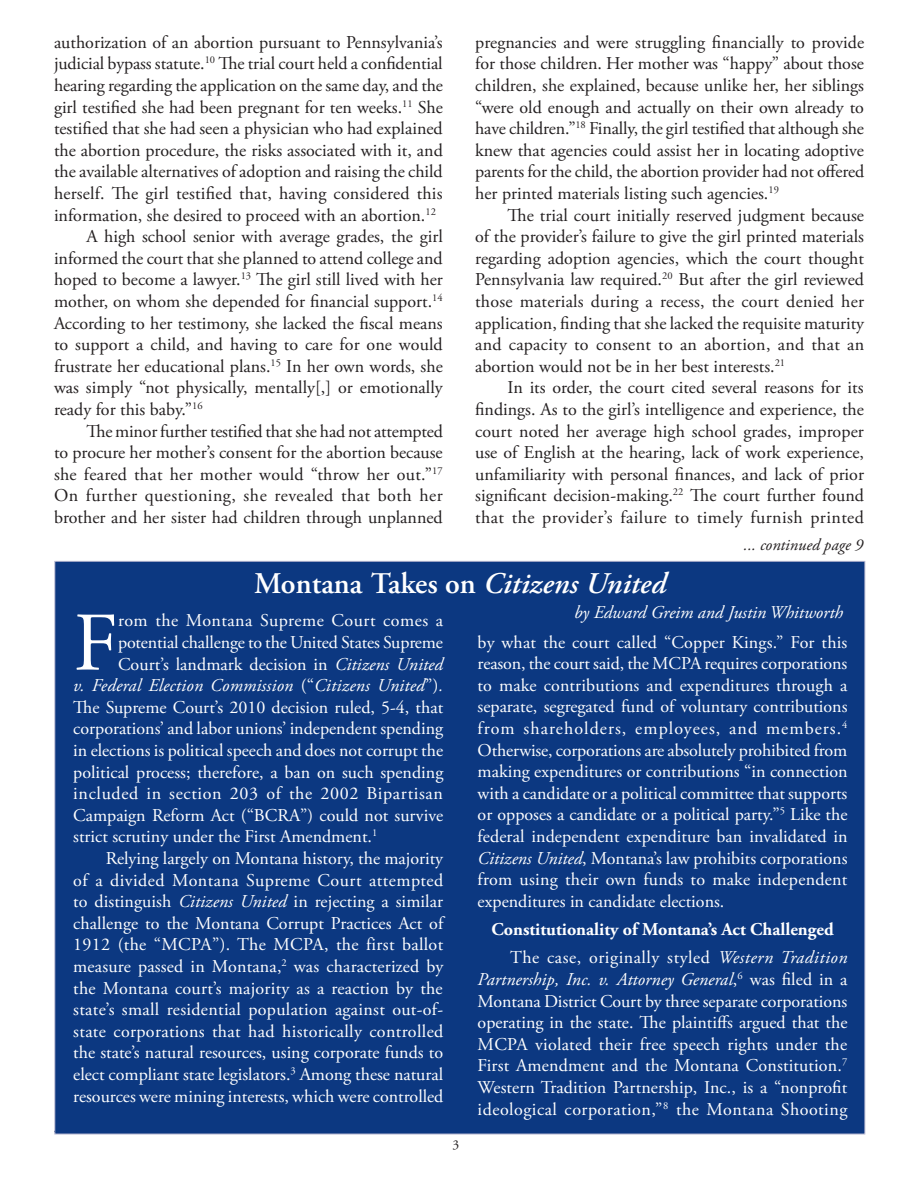
<style>
.page{position:relative;width:918px;height:1188px;background:#fff}
.page>*{position:absolute;margin:0;border:0;box-sizing:border-box;transform-origin:0 0}
.t1{font:83.1px "Adobe Garamond Pro";color:#fff}
.t2{font:600 30px "Adobe Garamond Pro";color:#fff}
.t3{font:18px/21.6px "Adobe Garamond Pro";color:#231f20;text-align:justify}
.t4{font:18px/21.6px "Adobe Garamond Pro";color:#fff;text-align:justify}
.t5{font:italic 18px "Adobe Garamond Pro";letter-spacing:.01em;color:#fff}
.t6{font:700 18px "Adobe Garamond Pro";color:#fff}
.t7{font:18px "Adobe Garamond Pro";letter-spacing:.035em;color:#fff}
.t8{font:italic 16.5px "Adobe Garamond Pro";color:#231f20}
.s1{font-style:italic}
.s2{font-style:normal}
</style>
<div class="page">
<hr style="left:54px;top:1131px;width:386px;height:1px;background:#112f6f">
<div style="left:55px;top:561px;width:810px;height:573px;background:#0c3881"></div>
<p class="t3" style="left:54px;top:32px;width:391px">authorization of an abortion pursuant to Pennsylvania’s judicial bypass statute.<sup>10</sup> The trial court held a confidential hearing regarding the application on the same day, and the girl testified she had been pregnant for ten weeks.<sup>11</sup> She testified that she had seen a physician who had explained the abortion procedure, the risks associated with it, and the available alternatives of adoption and raising the child herself. The girl testified that, having considered this information, she desired to proceed with an abortion.<sup>12</sup></p>
<p class="t3" style="left:54px;top:226px;width:390px;text-indent:32px">A high school senior with average grades, the girl informed the court that she planned to attend college and hoped to become a lawyer.<sup>13</sup> The girl still lived with her mother, on whom she depended for financial support.<sup>14<br></sup>According to her testimony, she lacked the fiscal means to support a child, and having to care for one would frustrate her educational plans.<sup>15</sup> In her own words, she was simply “not physically, mentally[,] or emotionally ready for this baby.”<sup>16</sup></p>
<p class="t3" style="left:54px;top:421px;width:390px;text-indent:32px">The minor further testified that she had not attempted to procure her mother’s consent for the abortion because she feared that her mother would “throw her out.”<sup>17<br></sup>On further questioning, she revealed that both her brother and her sister had children through unplanned</p>
<p class="t3" style="left:475px;top:32px;width:391px">pregnancies and were struggling financially to provide for those children. Her mother was “happy” about those children, she explained, because unlike her, her siblings “were old enough and actually on their own already to have children.”<sup>18</sup> Finally, the girl testified that although she knew that agencies could assist her in locating adoptive parents for the child, the abortion provider had not offered her printed materials listing such agencies.<sup>19</sup></p>
<p class="t3" style="left:475px;top:205px;width:391px;text-indent:32px">The trial court initially reserved judgment because of the provider’s failure to give the girl printed materials regarding adoption agencies, which the court thought Pennsylvania law required.<sup>20</sup> But after the girl reviewed those materials during a recess, the court denied her application, finding that she lacked the requisite maturity and capacity to consent to an abortion, and that an abortion would not be in her best interests.<sup>21</sup></p>
<p class="t3" style="left:475px;top:377px;width:390px;text-indent:32px">In its order, the court cited several reasons for its findings. As to the girl’s intelligence and experience, the court noted her average high school grades, improper use of English at the hearing, lack of work experience, unfamiliarity with personal finances, and lack of prior significant decision-making.<sup>22</sup> The court further found that the provider’s failure to timely furnish printed</p>
<p class="t8" style="left:744px;top:535px;width:121px">... continued page 9</p>
<p class="t2" style="left:254px;top:566px;width:413px">Montana Takes on <span class="s1">Citizens United</span></p>
<p class="t1" style="left:73px;top:593px;width:46px">F</p>
<p class="t4" style="left:118px;top:610px;width:327px">rom the Montana Supreme Court comes a</p>
<p class="t4" style="left:118px;top:632px;width:327px">potential challenge to the United States Supreme</p>
<p class="t4" style="left:118px;top:654px;width:327px">Court’s landmark decision in <span class="s1">Citizens United</span></p>
<p class="t5" style="left:73px;top:675px;width:371px">v. Federal Election Commission <span class="s2">(“</span>Citizens United<span class="s2">”)</span>.</p>
<p class="t4" style="left:73px;top:697px;width:371px">The Supreme Court’s 2010 decision ruled, 5-4, that</p>
<p class="t4" style="left:73px;top:718px;width:372px">corporations’ and labor unions’ independent spending</p>
<p class="t4" style="left:73px;top:740px;width:371px">in elections is political speech and does not corrupt the</p>
<p class="t4" style="left:73px;top:762px;width:372px">political process; therefore, a ban on such spending</p>
<p class="t7" style="left:73px;top:783px;width:371px">included in section 203 of the 2002 Bipartisan</p>
<p class="t4" style="left:73px;top:805px;width:371px">Campaign Reform Act (“BCRA”) could not survive</p>
<p class="t4" style="left:73px;top:826px;width:306px">strict scrutiny under the First Amendment.<sup>1</sup></p>
<p class="t4" style="left:73px;top:848px;width:372px;text-indent:32px">Relying largely on Montana history, the majority of a divided Montana Supreme Court attempted to distinguish <span class="s1">Citizens United</span> in rejecting a similar challenge to the Montana Corrupt Practices Act of 1912 (the “MCPA”). The MCPA, the first ballot measure passed in Montana,<sup>2</sup> was characterized by the Montana court’s majority as a reaction by the state’s small residential population against out-of&shy;state corporations that had historically controlled the state’s natural resources, using corporate funds to elect compliant state legislators.<sup>3</sup> Among these natural resources were mining interests, which were controlled</p>
<p class="t5" style="left:574px;top:602px;width:270px">by Edward Greim and Justin Whitworth</p>
<p class="t4" style="left:478px;top:632px;width:372px">by what the court called “Copper Kings.” For this reason, the court said, the MCPA requires corporations to make contributions and expenditures through a separate, segregated fund of voluntary contributions from shareholders, employees, and members.<sup>4<br></sup>Otherwise, corporations are absolutely prohibited from making expenditures or contributions “in connection with a candidate or a political committee that supports or opposes a candidate or a political party.”<sup>5</sup> Like the federal independent expenditure ban invalidated in <span class="s1">Citizens United</span>, Montana’s law prohibits corporations from using their own funds to make independent expenditures in candidate elections.</p>
<p class="t6" style="left:491px;top:919px;width:344px">Constitutionality of Montana’s Act Challenged</p>
<p class="t4" style="left:478px;top:948px;width:372px;text-indent:32px">The case, originally styled <span class="s1">Western Tradition Partnership, Inc. v. Attorney General</span>,<sup>6</sup> was filed in a Montana District Court by three separate corporations operating in the state. The plaintiffs argued that the MCPA violated their free speech rights under the First Amendment and the Montana Constitution.<sup>7<br></sup>Western Tradition Partnership, Inc., is a “nonprofit ideological corporation,”<sup>8</sup> the Montana Shooting</p>
</div>
